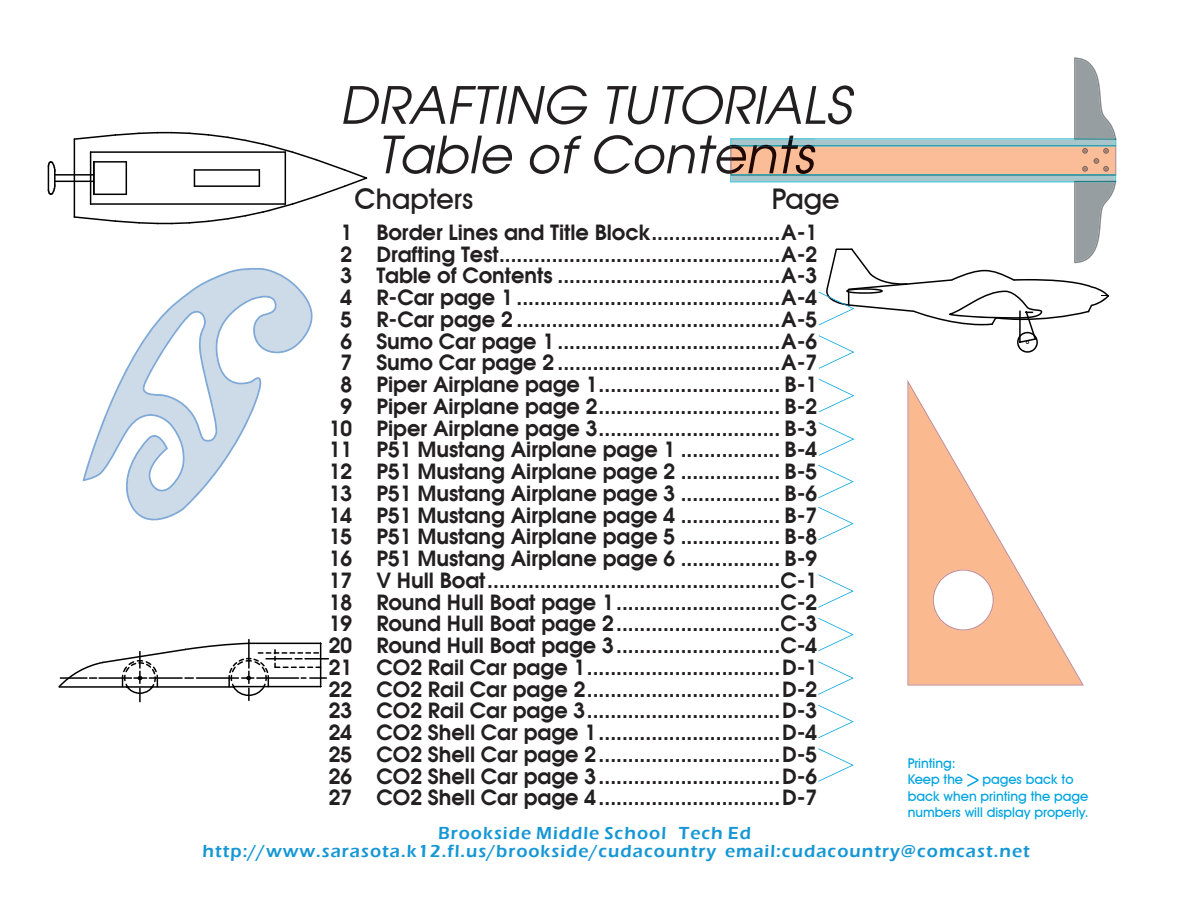
<style>
.page{position:relative;width:1188px;height:918px;background:#fff}
.page>*{position:absolute;margin:0;border:0;box-sizing:border-box;transform-origin:0 0}
.t1{font:italic 51px/49.5px "Avalon";color:#231f20;text-align:center}
.t2{font:500 28.5px "Avant Garde IT Cby BT";color:#231f20}
.t3{font:700 21px/21.8px "Avalon";color:#231f20;text-align:center}
.t4{font:600 18px/18px "Eras ITC";letter-spacing:.055em;color:#1597d5}
.t5{font:500 13.5px/16.2px "Avant Garde IT Cby BT";color:#00a4e1}
</style>
<div class="page">
<svg style="left:83px;top:268px;width:230px;height:253px"></svg>
<svg style="left:907px;top:380px;width:177px;height:306px"></svg>
<svg style="left:730px;top:57px;width:386px;height:296px"></svg>
<svg style="left:75px;top:132px;width:292px;height:92px"></svg>
<hr style="left:54px;top:174px;width:41px;height:2px;background:#000">
<svg style="left:48px;top:161px;width:8px;height:34px"></svg>
<hr style="left:54px;top:181px;width:41px;height:1px;background:#000">
<hr style="left:93px;top:194px;width:34px;height:1px;background:#000">
<hr style="left:93px;top:161px;width:34px;height:2px;background:#000">
<hr style="left:126px;top:161px;width:1px;height:34px;background:#000">
<hr style="left:93px;top:161px;width:2px;height:34px;background:#000">
<hr style="left:90px;top:151px;width:1px;height:54px;background:#000">
<hr style="left:285px;top:151px;width:1px;height:54px;background:#000">
<hr style="left:90px;top:151px;width:196px;height:2px;background:#000">
<hr style="left:90px;top:203px;width:196px;height:2px;background:#000">
<hr style="left:74px;top:138px;width:1px;height:80px;background:#000">
<hr style="left:304px;top:658px;width:25px;height:2px;background:#000">
<hr style="left:248px;top:639px;width:2px;height:30px;background:#000">
<svg style="left:58px;top:643px;width:269px;height:59px"></svg>
<svg style="left:819px;top:292px;width:35px;height:17px"></svg>
<svg style="left:819px;top:308px;width:35px;height:17px"></svg>
<svg style="left:967px;top:774px;width:12px;height:13px"></svg>
<svg style="left:819px;top:335px;width:35px;height:18px"></svg>
<svg style="left:819px;top:352px;width:35px;height:17px"></svg>
<svg style="left:819px;top:379px;width:35px;height:17px"></svg>
<svg style="left:819px;top:395px;width:35px;height:17px"></svg>
<svg style="left:819px;top:422px;width:35px;height:18px"></svg>
<svg style="left:819px;top:439px;width:35px;height:17px"></svg>
<svg style="left:818px;top:465px;width:35px;height:17px"></svg>
<svg style="left:818px;top:481px;width:35px;height:17px"></svg>
<svg style="left:818px;top:507px;width:35px;height:17px"></svg>
<svg style="left:818px;top:523px;width:35px;height:17px"></svg>
<svg style="left:818px;top:574px;width:35px;height:18px"></svg>
<svg style="left:818px;top:591px;width:35px;height:17px"></svg>
<svg style="left:818px;top:618px;width:35px;height:17px"></svg>
<svg style="left:818px;top:634px;width:35px;height:17px"></svg>
<svg style="left:818px;top:661px;width:35px;height:18px"></svg>
<svg style="left:818px;top:678px;width:35px;height:17px"></svg>
<svg style="left:818px;top:705px;width:35px;height:17px"></svg>
<svg style="left:818px;top:721px;width:35px;height:17px"></svg>
<svg style="left:818px;top:748px;width:35px;height:18px"></svg>
<svg style="left:818px;top:765px;width:35px;height:17px"></svg>
<h1 class="t1" style="left:339px;top:80px;width:513px">DRAFTING TUTORIALS<br>Table of Contents</h1>
<h2 class="t2" style="left:355px;top:182px;width:120px">Chapters</h2>
<h2 class="t2" style="left:772px;top:182px;width:69px">Page</h2>
<p class="t3" style="left:329px;top:221px;width:490px">1 Border Lines and Title Block ......................A-1<br>2 Drafting Test ................................................A-2<br>3 Table of Contents ......................................A-3<br>4 R-Car page 1 .............................................A-4<br>5 R-Car page 2 .............................................A-5<br>6 Sumo Car page 1 ......................................A-6<br>7 Sumo Car page 2 ......................................A-7<br>8 Piper Airplane page 1 ............................... B-1<br>9 Piper Airplane page 2 ............................... B-2<br>10 Piper Airplane page 3 ............................... B-3<br>11 P51 Mustang Airplane page 1 ................. B-4<br>12 P51 Mustang Airplane page 2 ................. B-5<br>13 P51 Mustang Airplane page 3 ................. B-6<br>14 P51 Mustang Airplane page 4 ................. B-7<br>15 P51 Mustang Airplane page 5 ................. B-8<br>16 P51 Mustang Airplane page 6 ................. B-9<br>17 V Hull Boat ..................................................C-1<br>18 Round Hull Boat page 1 ............................C-2<br>19 Round Hull Boat page 2 ............................C-3<br>20 Round Hull Boat page 3 ............................C-4<br>21 CO2 Rail Car page 1 .................................D-1<br>22 CO2 Rail Car page 2 .................................D-2<br>23 CO2 Rail Car page 3 .................................D-3<br>24 CO2 Shell Car page 1 ...............................D-4<br>25 CO2 Shell Car page 2 ...............................D-5<br>26 CO2 Shell Car page 3 ...............................D-6<br>27 CO2 Shell Car page 4 ...............................D-7</p>
<p class="t5" style="left:908px;top:755px;width:57px">Printing:<br>Keep the</p>
<p class="t5" style="left:908px;top:771px;width:182px;text-indent:75px">pages back to back when printing the page numbers will display properly.</p>
<p class="t4" style="left:203px;top:824px;width:829px;text-indent:235px">Brookside Middle School Tech Ed http://www.sarasota.k12.fl.us/brookside/cudacountry email:cudacountry@comcast.net</p>
</div>
